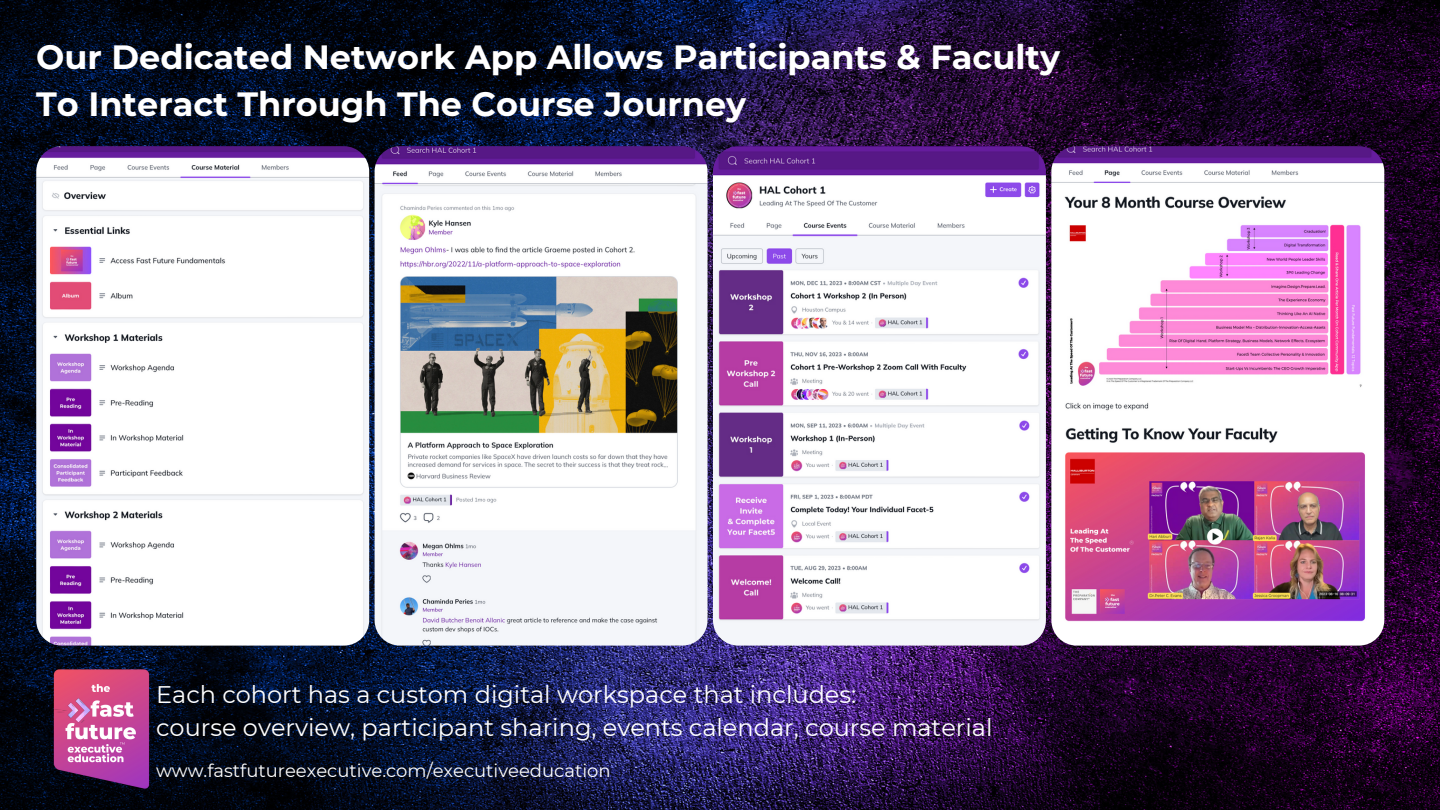
<style>
.page{position:relative;width:1440px;height:810px;background:#fff}
.page>*{position:absolute;margin:0;border:0;box-sizing:border-box;transform-origin:0 0}
.t1{font:700 33.6px "Montserrat";color:#fff}
.t2{font:24px "Montserrat";color:#fff}
.t3{font:18px "Montserrat";color:#fff}
</style>
<div class="page">
<img style="left:0;top:0;width:1440px;height:810px">
<img style="left:36px;top:664px;width:131px;height:130px">
<img style="left:36px;top:146px;width:333px;height:500px;border-radius:25px">
<img style="left:375px;top:146px;width:333px;height:500px;border-radius:25px">
<img style="left:713px;top:146px;width:333px;height:500px;border-radius:25px">
<img style="left:1051px;top:146px;width:333px;height:500px;border-radius:25px">
<p class="t1" style="left:36px;top:37px;width:1026px">Our Dedicated Network App Allows Participants &amp; Faculty</p>
<p class="t1" style="left:36px;top:84px;width:712px">To Interact Through The Course Journey</p>
<p class="t2" style="left:156px;top:680px;width:702px">Each cohort has a custom digital workspace that includes:</p>
<p class="t2" style="left:156px;top:713px;width:838px">course overview, participant sharing, events calendar, course material</p>
<p class="t3" style="left:156px;top:760px;width:456px">www.fastfutureexecutive.com/executiveeducation</p>
</div>
